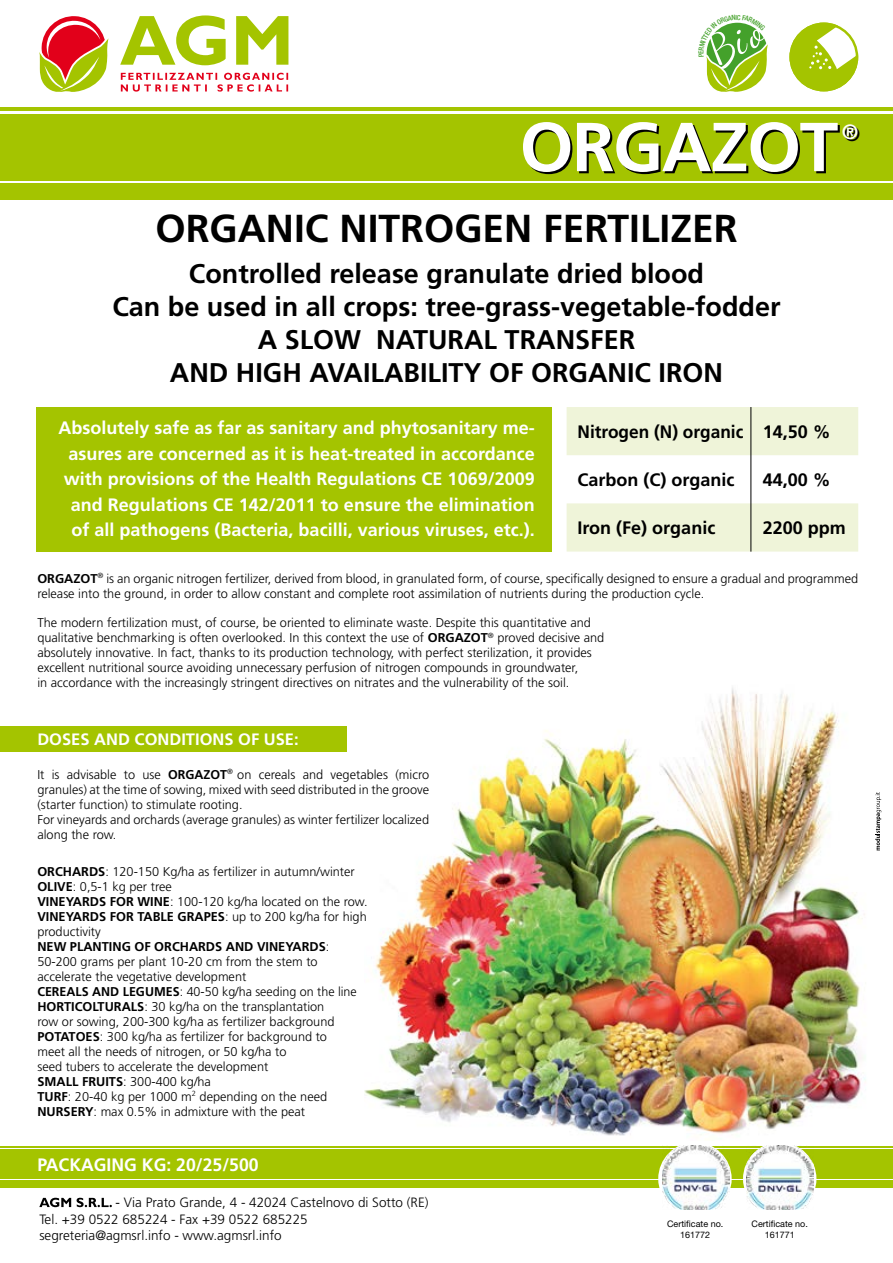
<style>
.page{position:relative;width:893px;height:1263px;background:#fff}
.page>*{position:absolute;margin:0;border:0;box-sizing:border-box;transform-origin:0 0}
.t1{font:700 69.15px "Frutiger LT Std";letter-spacing:-.02em;color:#fff}
.t2{font:700 39px "Frutiger LT Std";color:#000}
.t3{font:700 27px/33px "Frutiger LT Std";color:#000;text-align:center}
.t4{font:700 20.7px "Frutiger LT Std";color:#fff}
.t5{font:700 18px/25.5px "Frutiger LT Std";color:#fff;text-align:right}
.t6{font:700 18px "Frutiger LT Std";color:#000}
.t7{font:700 18px "Frutiger LT Std";color:#000;scale:.96 1}
.t8{font:700 16.5px "Frutiger LT Std";color:#fff}
.t9{font:300 13.5px/16.5px "Frutiger LT Std";color:#000}
.t10{font:300 12.75px/15px "Frutiger LT Std";color:#000}
.t11{font:9px/10.5px "Helvetica Neue LT Std";color:#000;text-align:center}
.s1{font-weight:700}
.s2{font-weight:400}
</style>
<div class="page">
<div style="left:37px;top:407px;width:515px;height:145px;background:#a4c400"></div>
<img style="left:365px;top:687px;width:517px;height:449px">
<div style="left:0;top:726px;width:347px;height:26px;background:#a4c400"></div>
<svg style="left:567px;top:407px;width:291px;height:145px"></svg>
<hr style="left:751px;top:407px;width:1px;height:145px;background:#000">
<div style="left:0;top:114px;width:893px;height:66px;background:#a4c400"></div>
<hr style="left:0;top:107px;width:893px;height:4px;background:#a4c400">
<div style="left:0;top:183px;width:893px;height:16px;background:#a4c400"></div>
<svg style="left:875px;top:792px;width:6px;height:58px"></svg>
<div style="left:0;top:1149px;width:893px;height:30px;background:#a4c400"></div>
<hr style="left:0;top:1146px;width:893px;height:2px;background:#a4c400">
<div style="left:0;top:1180px;width:893px;height:7px;background:#a4c400"></div>
<svg style="left:744px;top:1143px;width:71px;height:71px"></svg>
<div style="left:743px;top:1142px;width:73px;height:73px;border:2px solid #fff;border-radius:50%"></div>
<svg style="left:659px;top:1143px;width:72px;height:71px"></svg>
<div style="left:658px;top:1142px;width:74px;height:73px;border:2px solid #fff;border-radius:50%"></div>
<img style="left:747px;top:1145px;width:67px;height:64px">
<img style="left:663px;top:1146px;width:67px;height:63px">
<svg style="left:789px;top:23px;width:69px;height:68px"></svg>
<svg style="left:39px;top:16px;width:70px;height:76px"></svg>
<svg style="left:121px;top:73px;width:167px;height:19px"></svg>
<svg style="left:120px;top:15px;width:168px;height:50px"></svg>
<svg style="left:39px;top:1198px;width:73px;height:9px"></svg>
<svg style="left:706px;top:22px;width:62px;height:70px"></svg>
<h1 class="t1" style="left:520px;top:107px;width:320px">ORGAZOT</h1>
<h3 class="t4" style="left:842px;top:120px;width:18px">®</h3>
<h2 class="t2" style="left:155px;top:206px;width:584px">ORGANIC NITROGEN FERTILIZER</h2>
<h3 class="t3" style="left:112px;top:257px;width:670px">Controlled release granulate dried blood<br>Can be used in all crops: tree-grass-vegetable-fodder A SLOW NATURAL TRANSFER<br>AND HIGH AVAILABILITY OF ORGANIC IRON</h3>
<p class="t5" style="left:59px;top:415px;width:478px">Absolutely safe as far as sanitary and phytosanitary me&shy;asures are concerned as it is heat-treated in accordance with provisions of the Health Regulations CE 1069/2009 and Regulations CE 142/2011 to ensure the elimination of all pathogens (Bacteria, bacilli, various viruses, etc.).</p>
<h3 class="t7" style="left:578px;top:421px;width:265px">Nitrogen (N) organic 14,50 %</h3>
<h3 class="t6" style="left:578px;top:469px;width:158px">Carbon (C) organic</h3>
<h3 class="t6" style="left:763px;top:469px;width:70px">44,00 %</h3>
<h3 class="t6" style="left:578px;top:517px;width:139px">Iron (Fe) organic</h3>
<h3 class="t6" style="left:763px;top:517px;width:85px">2200 ppm</h3>
<p class="t10" style="left:37px;top:571px;width:822px"><span class="s1">ORGAZOT</span><sup>®</sup> is an organic nitrogen fertilizer, derived from blood, in granulated form, of course, specifically designed to ensure a gradual and programmed release into the ground, in order to allow constant and complete root assimilation of nutrients during the production cycle.</p>
<p class="t10" style="left:37px;top:615px;width:568px">The modern fertilization must, of course, be oriented to eliminate waste. Despite this quantitative and qualitative benchmarking is often overlooked. In this context the use of <span class="s1">ORGAZOT</span><sup>®</sup> proved decisive and absolutely innovative. In fact, thanks to its production technology, with perfect sterilization, it provides excellent nutritional source avoiding unnecessary perfusion of nitrogen compounds in groundwater,<br>in accordance with the increasingly stringent directives on nitrates and the vulnerability of the soil.</p>
<p class="t8" style="left:37px;top:729px;width:263px">DOSES AND CONDITIONS OF USE:</p>
<p class="t10" style="left:37px;top:767px;width:393px">It is advisable to use <span class="s1">ORGAZOT</span><sup>®</sup> on cereals and vegetables (micro granules) at the time of sowing, mixed with seed distributed in the groove (starter function) to stimulate rooting.<br>For vineyards and orchards (average granules) as winter fertilizer localized along the row.</p>
<p class="t10" style="left:37px;top:864px;width:332px"><span class="s1">ORCHARDS</span>: 120-150 Kg/ha as fertilizer in autumn/winter <span class="s1">OLIVE</span>: 0,5-1 kg per tree<br><span class="s1">VINEYARDS FOR WINE</span>: 100-120 kg/ha located on the row.<br><span class="s1">VINEYARDS FOR TABLE GRAPES</span>: up to 200 kg/ha for high productivity<br><span class="s1">NEW PLANTING OF ORCHARDS AND VINEYARDS</span>:<br>50-200 grams per plant 10-20 cm from the stem to accelerate the vegetative development<br><span class="s1">CEREALS AND LEGUMES</span>: 40-50 kg/ha seeding on the line <span class="s1">HORTICOLTURALS</span>: 30 kg/ha on the transplantation<br>row or sowing, 200-300 kg/ha as fertilizer background <span class="s1">POTATOES</span>: 300 kg/ha as fertilizer for background to<br>meet all the needs of nitrogen, or 50 kg/ha to<br>seed tubers to accelerate the development<br><span class="s1">SMALL FRUITS</span>: 300-400 kg/ha<br><span class="s1">TURF</span>: 20-40 kg per 1000 m<sup>2</sup> depending on the need <span class="s1">NURSERY</span>: max 0.5% in admixture with the peat</p>
<h3 class="t5" style="left:37px;top:1152px;width:223px">PACKAGING KG: 20/25/500</h3>
<p class="t9" style="left:39px;top:1194px;width:391px;text-indent:76px"><span class="s2">-</span> Via Prato Grande, 4 - 42024 Castelnovo di Sotto (RE)<br>Tel. +39 0522 685224 - Fax +39 0522 685225 segreteria@agmsrl.info - www.agmsrl.info</p>
<p class="t11" style="left:667px;top:1219px;width:58px">Certificate no.<br>161772</p>
<p class="t11" style="left:751px;top:1219px;width:58px">Certificate no.<br>161771</p>
</div>
